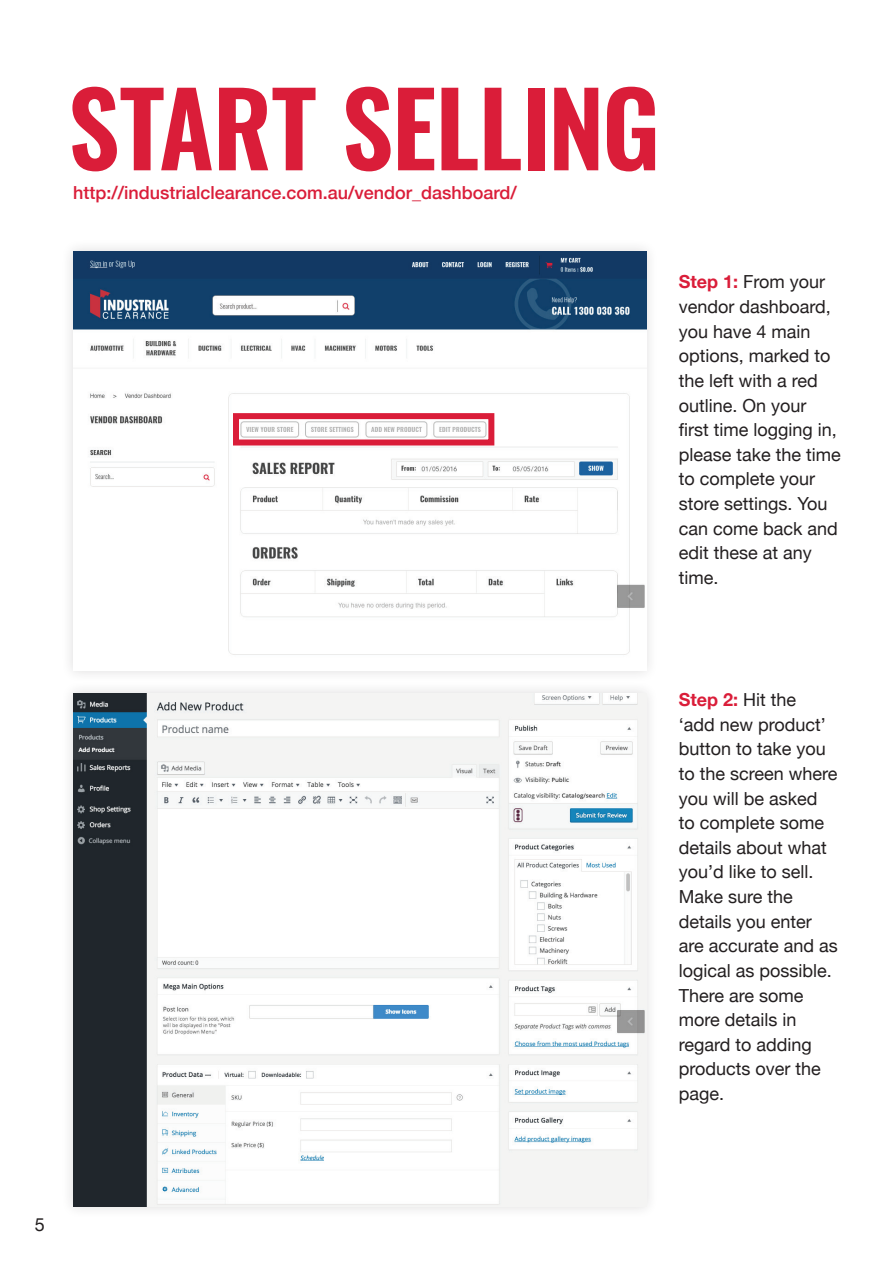
<style>
.page{position:relative;width:893px;height:1263px;background:#fff}
.page>*{position:absolute;margin:0;border:0;box-sizing:border-box;transform-origin:0 0}
.t1{font:600 102px "Oswald";letter-spacing:-.01em;color:#da1d39}
.t2{font:18px/24.6px "Helvetica Neue";color:#231f20}
.t3{font:500 18px "Helvetica Neue";color:#da1d39}
.s1{font-weight:700;color:#da1d39}
</style>
<div class="page">
<div style="left:61px;top:239px;width:597px;height:444px;background:#fbfbfb"></div>
<img style="left:73px;top:251px;width:573px;height:404px">
<div style="left:61px;top:681px;width:597px;height:538px;background:#f8f8f8"></div>
<img style="left:73px;top:693px;width:572px;height:514px">
<div style="left:233px;top:413px;width:261px;height:32px;border:6px solid #da1d39"></div>
<h1 class="t1" style="left:68px;top:58px;width:594px">START SELLING</h1>
<p class="t3" style="left:73px;top:178px;width:445px">http://industrialclearance.com.au/vendor_dashboard/</p>
<p class="t2" style="left:679px;top:271px;width:164px"><span class="s1">Step 1:</span> From your vendor dashboard, you have 4 main options, marked to the left with a red outline. On your first time logging in, please take the time to complete your store settings. You can come back and edit these at any time.</p>
<p class="t2" style="left:679px;top:688px;width:161px"><span class="s1">Step 2:</span> Hit the<br>‘add new product’ button to take you to the screen where you will be asked to complete some details about what you’d like to sell.<br>Make sure the details you enter are accurate and as logical as possible.<br>There are some more details in regard to adding products over the page.</p>
<p class="t2" style="left:35px;top:1213px;width:12px">5</p>
</div>
